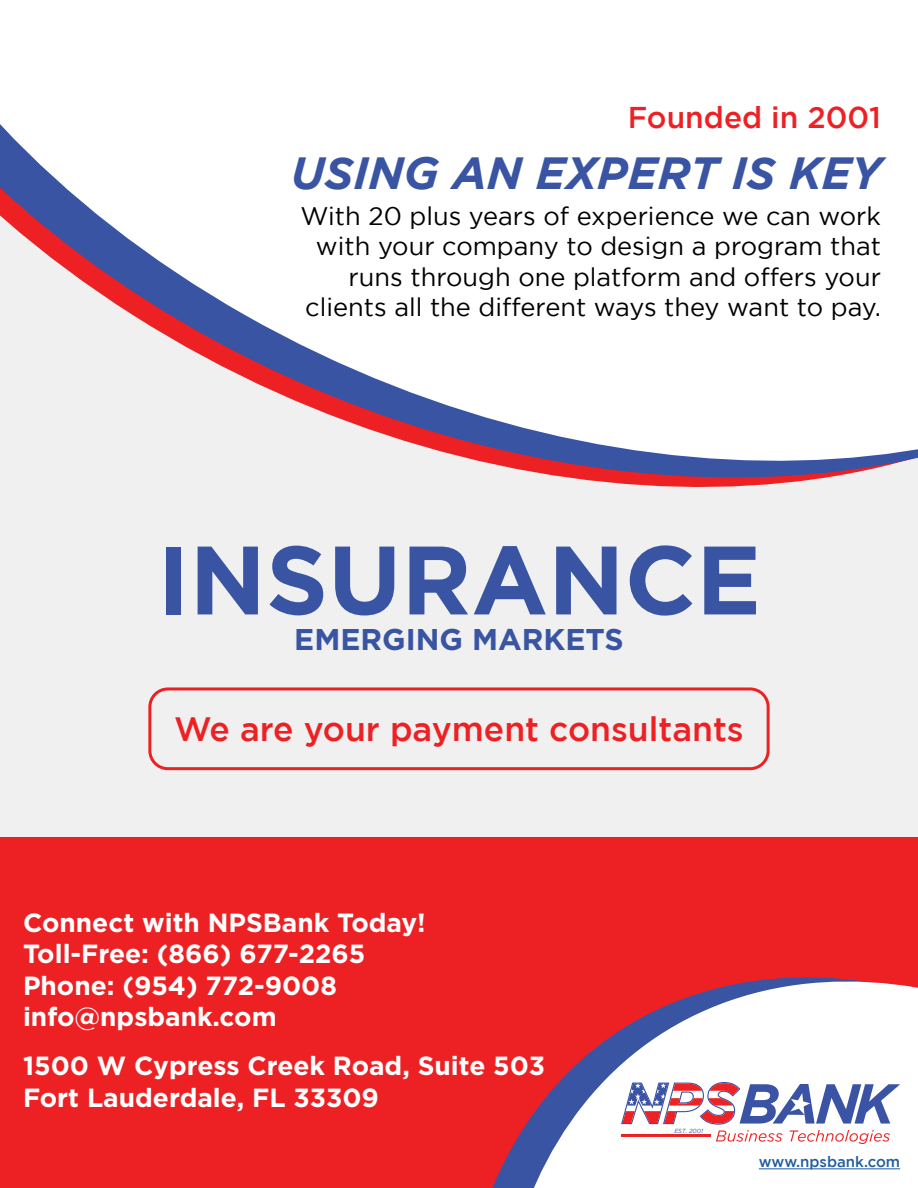
<style>
.page{position:relative;width:918px;height:1188px;background:#fff}
.page>*{position:absolute;margin:0;border:0;box-sizing:border-box;transform-origin:0 0}
.t1{font:700 96.9px "Gotham";color:#3854a3}
.t2{font:italic 700 45px "Gotham";color:#3854a3}
.t3{font:italic 500 33.75px "Gotham";color:#ed2124}
.t4{font:700 30px "Gotham";color:#3854a3}
.t5{font:italic 500 30px "Gotham";color:#ed2124}
.t6{font:700 26.25px/31.5px "Gotham";color:#fff}
.t7{font:25.35px/30.5px "Gotham";color:#000;text-align:right}
.t8{font:italic 500 15px "Gotham";color:#215e9e}
.t9{font:italic 6px "Gotham";color:#3a53a4}
</style>
<div class="page">
<div style="left:0;top:0;width:918px;height:941px;background:#f0f0f0"></div>
<svg style="left:0;top:0;width:918px;height:487px;fill:#fff"></svg>
<div style="left:0;top:837px;width:918px;height:351px;background:#ed2124"></div>
<svg style="left:492px;top:977px;width:426px;height:211px;fill:#fff"></svg>
<svg style="left:621px;top:1082px;width:279px;height:62px;background:#cbbace"></svg>
<hr style="left:759px;top:1169px;width:141px;height:1px;background:#215e9e">
<div style="left:148px;top:687px;width:622px;height:83px;border:3px solid #ed2124;border-radius:18px"></div>
<p class="t5" style="left:628px;top:100px;width:255px">Founded in 2001</p>
<h2 class="t2" style="left:290px;top:147px;width:592px">USING AN EXPERT IS KEY</h2>
<p class="t7" style="left:301px;top:200px;width:582px">With 20 plus years of experience we can work with your company to design a program that runs through one platform and offers your clients all the different ways they want to pay.</p>
<h1 class="t1" style="left:157px;top:524px;width:606px">INSURANCE</h1>
<p class="t4" style="left:294px;top:622px;width:331px">EMERGING MARKETS</p>
<h3 class="t3" style="left:174px;top:710px;width:571px">We are your payment consultants</h3>
<p class="t6" style="left:23px;top:906px;width:404px">Connect with NPSBank Today!<br>Toll-Free: (866) 677-2265<br>Phone: (954) 772-9008 info@npsbank.com</p>
<p class="t6" style="left:23px;top:1049px;width:523px">1500 W Cypress Creek Road, Suite 503<br>Fort Lauderdale, FL 33309</p>
<p class="t9" style="left:674px;top:1127px;width:30px">EST. 2001</p>
<p class="t8" style="left:759px;top:1153px;width:143px">www.npsbank.com</p>
</div>
